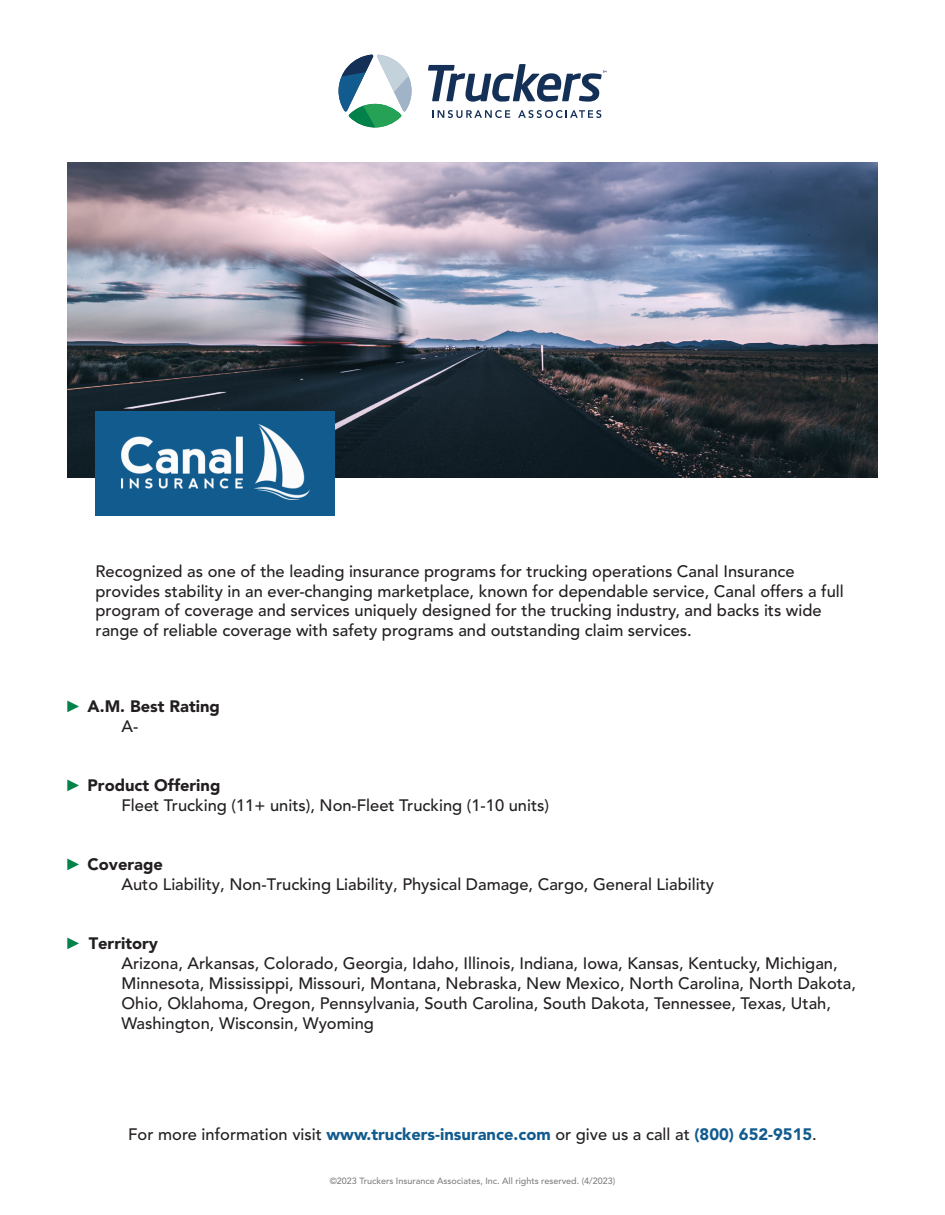
<style>
.page{position:relative;width:945px;height:1215px;background:#fff}
.page>*{position:absolute;margin:0;border:0;box-sizing:border-box;transform-origin:0 0}
.t1{font:500 16.5px/19.8px "Avenir LT Std";color:#231f20}
.t2{font:900 16.5px "Avenir LT Std";color:#231f20}
.t3{font:500 9px "Avenir LT Std";color:#7f8080}
.s1{font-family:"Arial Narrow";font-weight:400;color:#03824a}
.s2{font-weight:900;color:#115b8e}
</style>
<div class="page">
<img style="left:68px;top:163px;width:810px;height:315px">
<div style="left:96px;top:411px;width:239px;height:105px;background:#115b8e"></div>
<svg style="left:428px;top:64px;width:178px;height:38px"></svg>
<svg style="left:432px;top:110px;width:78px;height:8px"></svg>
<svg style="left:518px;top:110px;width:83px;height:8px"></svg>
<svg style="left:339px;top:55px;width:73px;height:72px"></svg>
<img style="left:122px;top:424px;width:187px;height:76px">
<p class="t1" style="left:96px;top:562px;width:750px">Recognized as one of the leading insurance programs for trucking operations Canal Insurance provides stability in an ever-changing marketplace, known for dependable service, Canal offers a full program of coverage and services uniquely designed for the trucking industry, and backs its wide range of reliable coverage with safety programs and outstanding claim services.</p>
<p class="t2" style="left:68px;top:696px;width:154px"><span class="s1">►</span> A.M. Best Rating</p>
<p class="t1" style="left:122px;top:716px;width:18px">A-</p>
<p class="t2" style="left:68px;top:775px;width:154px"><span class="s1">►</span> Product Offering</p>
<p class="t1" style="left:122px;top:796px;width:429px">Fleet Trucking (11+ units), Non-Fleet Trucking (1-10 units)</p>
<p class="t2" style="left:68px;top:854px;width:97px"><span class="s1">►</span> Coverage</p>
<p class="t1" style="left:122px;top:875px;width:594px">Auto Liability, Non-Trucking Liability, Physical Damage, Cargo, General Liability</p>
<p class="t2" style="left:68px;top:934px;width:92px"><span class="s1">►</span> Territory</p>
<p class="t1" style="left:122px;top:954px;width:736px">Arizona, Arkansas, Colorado, Georgia, Idaho, Illinois, Indiana, Iowa, Kansas, Kentucky, Michigan,<br>Minnesota, Mississippi, Missouri, Montana, Nebraska, New Mexico, North Carolina, North Dakota,</p>
<p class="t1" style="left:122px;top:994px;width:711px">Ohio, Oklahoma, Oregon, Pennsylvania, South Carolina, South Dakota, Tennessee, Texas, Utah,<br>Washington, Wisconsin, Wyoming</p>
<p class="t1" style="left:128px;top:1124px;width:690px">For more information visit <span class="s2">www.truckers-insurance.com</span> or give us a call at <span class="s2">(800) 652-9515</span>.</p>
<p class="t3" style="left:330px;top:1176px;width:287px">©2023 Truckers Insurance Associates, Inc. All rights reserved. (4/2023)</p>
</div>
